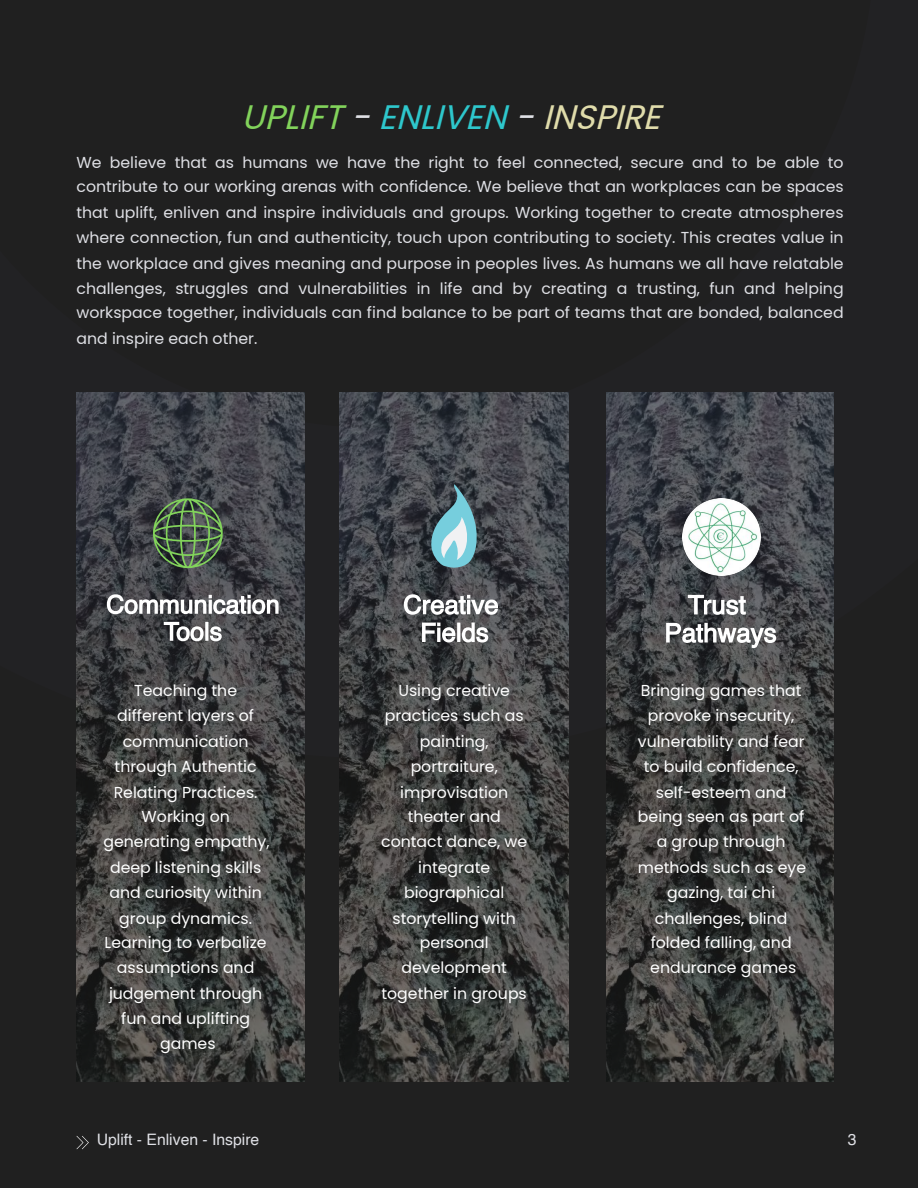
<style>
.page{position:relative;width:918px;height:1188px;background:#202020}
.page>*{position:absolute;margin:0;border:0;box-sizing:border-box;transform-origin:0 0}
.t1{font:italic 33.75px "Poppins";color:#2ec7cc}
.t2{font:15.75px/25.2px "Poppins";color:#dfe0e5;text-align:justify}
.t3{font:15.75px/25.2px "Poppins";color:#fff;text-align:center}
.t4{font:15.75px "Helvetica";color:#dfe0e5}
.s1{color:#82d35b}
.s2{color:#dfe0e5}
.s3{color:#e0dcab}
</style>
<div class="page">
<img style="left:76px;top:758px;width:229px;height:323px">
<svg style="left:76px;top:392px;width:758px;height:366px"></svg>
<svg style="left:76px;top:1136px;width:13px;height:13px"></svg>
<img style="left:606px;top:393px;width:228px;height:688px">
<svg style="left:688px;top:595px;width:58px;height:20px"></svg>
<svg style="left:666px;top:623px;width:110px;height:25px"></svg>
<svg style="left:153px;top:498px;width:70px;height:70px"></svg>
<svg style="left:107px;top:594px;width:172px;height:20px"></svg>
<svg style="left:164px;top:622px;width:58px;height:19px"></svg>
<img style="left:340px;top:393px;width:228px;height:688px">
<svg style="left:404px;top:594px;width:94px;height:21px"></svg>
<svg style="left:422px;top:623px;width:66px;height:20px"></svg>
<svg style="left:431px;top:484px;width:47px;height:84px"></svg>
<img style="left:683px;top:498px;width:78px;height:78px">
<h1 class="t1" style="left:242px;top:102px;width:429px"><span class="s1">UPLIFT</span> <span class="s2">-</span> ENLIVEN <span class="s2">-</span> <span class="s3">INSPIRE</span></h1>
<p class="t2" style="left:76px;top:150px;width:769px">We believe that as humans we have the right to feel connected, secure and to be able to contribute to our working arenas with confidence. We believe that an workplaces can be spaces that uplift, enliven and inspire individuals and groups. Working together to create atmospheres where connection, fun and authenticity, touch upon contributing to society. This creates value in the workplace and gives meaning and purpose in peoples lives. As humans we all have relatable challenges, struggles and vulnerabilities in life and by creating a trusting, fun and helping workspace together, individuals can find balance to be part of teams that are bonded, balanced and inspire each other.</p>
<p class="t3" style="left:104px;top:679px;width:168px">Teaching the different layers of communication through Authentic<br>Relating Practices.<br>Working on generating empathy, deep listening skills and curiosity within group dynamics.<br>Learning to verbalize assumptions and judgement through fun and uplifting games</p>
<p class="t3" style="left:381px;top:679px;width:148px">Using creative practices such as painting, portraiture, improvisation theater and contact dance, we integrate biographical storytelling with personal development together in groups</p>
<p class="t3" style="left:638px;top:679px;width:170px">Bringing games that provoke insecurity, vulnerability and fear to build confidence, self-esteem and being seen as part of a group through methods such as eye gazing, tai chi challenges, blind folded falling, and endurance games</p>
<p class="t4" style="left:97px;top:1133px;width:164px">Uplift - Enliven - Inspire</p>
<p class="t4" style="left:848px;top:1133px;width:10px">3</p>
</div>
